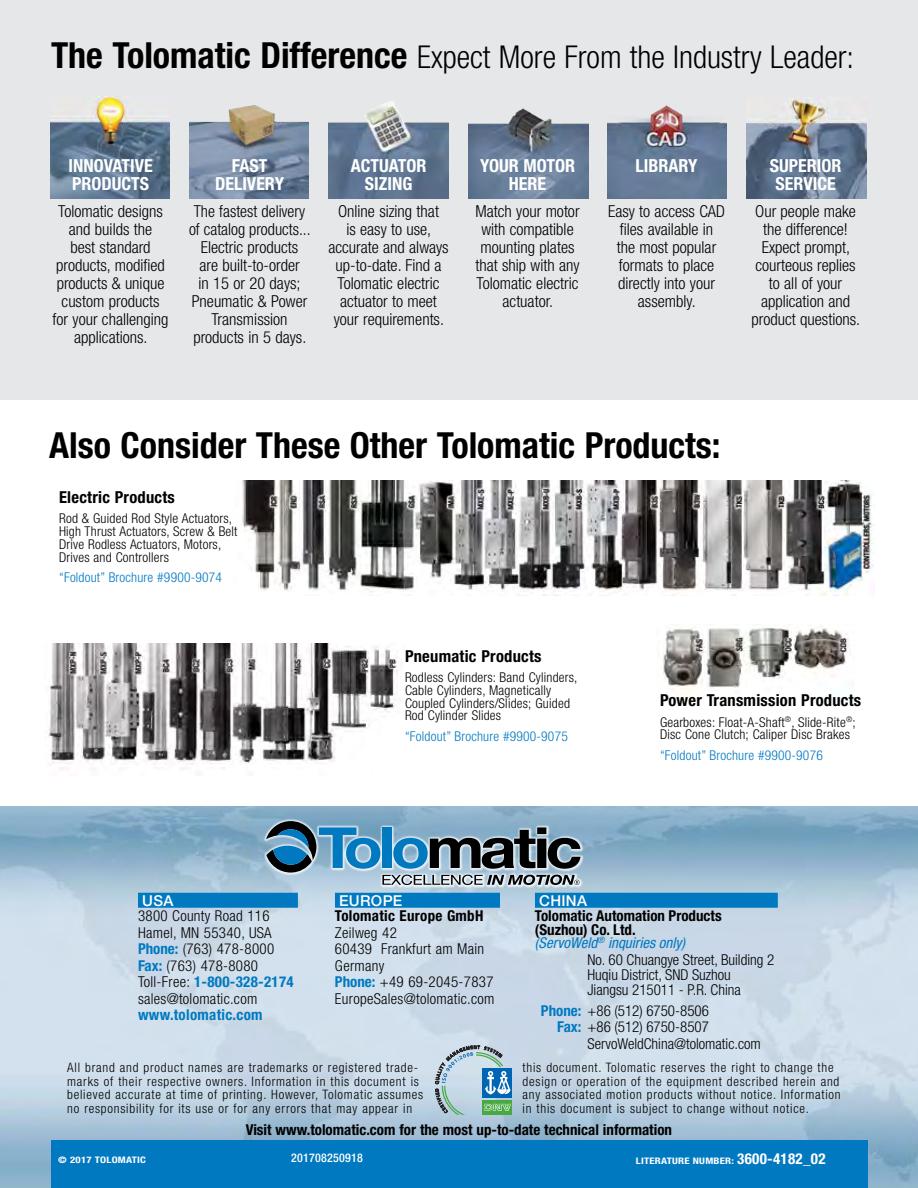
<style>
.page{position:relative;width:918px;height:1188px;background:#fff}
.page>*{position:absolute;margin:0;border:0;box-sizing:border-box;transform-origin:0 0}
.t1{font:700 condensed 36px "Helvetica Neue";color:#000}
.t2{font:300 condensed 31.5px "Helvetica Neue";color:#000}
.t3{font:700 condensed 18px/18px "Helvetica Neue";color:#fff;text-align:center}
.t4{font:300 condensed 16.5px/18px "Helvetica Neue";color:#000;text-align:center}
.t5{font:700 condensed 16.5px "Helvetica Neue";letter-spacing:.015em;color:#000}
.t6{font:300 condensed 15px/16.5px "Helvetica Neue";letter-spacing:.02em;color:#000}
.t7{font:300 condensed 15px/15px "Helvetica Neue";color:#000}
.t8{font:700 condensed 15px/13.5px "Helvetica Neue";color:#000}
.t9{font:700 condensed 15px "Helvetica Neue";letter-spacing:.02em;color:#000}
.t10{font:700 condensed 15px "Helvetica Neue";letter-spacing:.02em;color:#0079c1}
.t11{font:500 15px "Helvetica Neue";letter-spacing:.02em;color:#fff}
.t12{font:300 condensed 13.5px/12.8px "Helvetica Neue";letter-spacing:.015em;color:#000}
.t13{font:300 condensed 13.5px "Helvetica Neue";letter-spacing:.015em;color:#0079c1}
.t14{font:300 condensed 13.05px/13.5px "Helvetica Neue";letter-spacing:.06em;color:#000}
.t15{font:500 condensed 12px "Helvetica Neue";letter-spacing:.02em;color:#fff}
.t16{font:700 condensed 9px "Helvetica Neue";letter-spacing:.02em;color:#fff;scale:1.2 1}
.s1{font-weight:700;font-size:36px}
.s2{font-weight:700;color:#0079c1}
.s3{font-weight:400;font-style:italic;color:#0079c1}
.s4{font-size:15px}
</style>
<div class="page">
<div style="left:0;top:0;width:918px;height:400px;background:#e6e7e8"></div>
<img style="left:0;top:806px;width:918px;height:382px">
<img style="left:242px;top:480px;width:632px;height:115px">
<img style="left:46px;top:644px;width:356px;height:125px">
<img style="left:663px;top:625px;width:187px;height:74px">
<div style="left:51px;top:1140px;width:817px;height:48px;background:#0079c1"></div>
<div style="left:483px;top:1069px;width:29px;height:29px;background:#0066b3"></div>
<div style="left:483px;top:1100px;width:29px;height:15px;background:#48a842"></div>
<div style="left:138px;top:893px;width:160px;height:15px;background:#0079c1"></div>
<div style="left:263px;top:818px;width:321px;height:70px;background:#fff;opacity:.75"></div>
<svg style="left:266px;top:821px;width:315px;height:64px;background:#6d8fa6"></svg>
<div style="left:335px;top:893px;width:165px;height:15px;background:#0079c1"></div>
<img style="left:328px;top:101px;width:120px;height:98px">
<img style="left:469px;top:108px;width:119px;height:91px">
<img style="left:607px;top:105px;width:120px;height:94px">
<img style="left:189px;top:105px;width:120px;height:94px">
<img style="left:746px;top:97px;width:120px;height:102px">
<img style="left:50px;top:97px;width:120px;height:102px">
<div style="left:535px;top:893px;width:243px;height:15px;background:#0079c1"></div>
<svg style="left:435px;top:1045px;width:76px;height:70px;background:#9abcc5"></svg>
<h2 class="t2" style="left:51px;top:38px;width:805px"><span class="s1">The Tolomatic Difference</span> Expect More From the Industry Leader:</h2>
<p class="t3" style="left:68px;top:157px;width:86px;text-align:left">INNOVATIVE<br>PRODUCTS</p>
<p class="t4" style="left:53px;top:202px;width:117px">Tolomatic designs and builds the<br>best standard products, modified products &amp; unique custom products for your challenging applications.</p>
<p class="t3" style="left:215px;top:157px;width:71px">FAST<br>DELIVERY</p>
<p class="t4" style="left:189px;top:202px;width:123px">The fastest delivery of catalog products...<br>Electric products<br>are built-to-order<br>in 15 or 20 days;<br>Pneumatic &amp; Power<br>Transmission products in 5 days.</p>
<p class="t3" style="left:351px;top:157px;width:77px">ACTUATOR<br>SIZING</p>
<p class="t4" style="left:328px;top:202px;width:122px">Online sizing that<br>is easy to use, accurate and always up-to-date. Find a<br>Tolomatic electric actuator to meet your requirements.</p>
<p class="t3" style="left:480px;top:157px;width:97px">YOUR MOTOR<br>HERE</p>
<p class="t4" style="left:475px;top:202px;width:106px">Match your motor with compatible mounting plates that ship with any<br>Tolomatic electric actuator.</p>
<p class="t3" style="left:636px;top:157px;width:64px">LIBRARY</p>
<p class="t4" style="left:608px;top:202px;width:118px">Easy to access CAD files available in<br>the most popular formats to place directly into your assembly.</p>
<p class="t3" style="left:770px;top:157px;width:73px">SUPERIOR<br>SERVICE</p>
<p class="t4" style="left:752px;top:202px;width:110px">Our people make the difference!<br>Expect prompt, courteous replies to all of your application and product questions.</p>
<h1 class="t1" style="left:49px;top:423px;width:673px">Also Consider These Other Tolomatic Products:</h1>
<p class="t5" style="left:59px;top:487px;width:117px">Electric Products</p>
<p class="t12" style="left:59px;top:512px;width:180px">Rod &amp; Guided Rod Style Actuators,<br>High Thrust Actuators, Screw &amp; Belt<br>Drive Rodless Actuators, Motors,<br>Drives and Controllers</p>
<p class="t13" style="left:59px;top:569px;width:164px">“Foldout” Brochure #9900-9074</p>
<p class="t5" style="left:405px;top:646px;width:138px">Pneumatic Products</p>
<p class="t12" style="left:405px;top:671px;width:174px">Rodless Cylinders: Band Cylinders,<br>Cable Cylinders, Magnetically<br>Coupled Cylinders/Slides; Guided<br>Rod Cylinder Slides</p>
<p class="t13" style="left:405px;top:728px;width:164px">“Foldout” Brochure #9900-9075</p>
<p class="t5" style="left:660px;top:690px;width:203px">Power Transmission Products</p>
<p class="t12" style="left:660px;top:715px;width:197px">Gearboxes: Float-A-Shaft<sup>®</sup>, Slide-Rite<sup>®</sup>;<br>Disc Cone Clutch; Caliper Disc Brakes</p>
<p class="t13" style="left:660px;top:747px;width:164px">“Foldout” Brochure #9900-9076</p>
<p class="t11" style="left:142px;top:892px;width:33px">USA</p>
<p class="t6" style="left:138px;top:908px;width:157px">3800 County Road 116<br>Hamel, MN 55340, USA<br><span class="s2">Phone:</span> (763) 478-8000<br><span class="s2">Fax:</span> (763) 478-8080<br>Toll-Free: <span class="s2">1-800-328-2174 </span>sales@tolomatic.com</p>
<p class="t10" style="left:138px;top:1006px;width:126px">www.tolomatic.com</p>
<p class="t11" style="left:339px;top:892px;width:65px">EUROPE</p>
<p class="t9" style="left:335px;top:907px;width:150px">Tolomatic Europe GmbH</p>
<p class="t6" style="left:335px;top:924px;width:161px">Zeilweg 42<br>60439 Frankfurt am Main<br>Germany<br><span class="s2">Phone:</span> +49 69-2045-7837<br>EuropeSales@tolomatic.com</p>
<p class="t11" style="left:539px;top:892px;width:49px">CHINA</p>
<p class="t8" style="left:535px;top:909px;width:188px">Tolomatic Automation Products (Suzhou) Co. Ltd.<br><span class="s3">(ServoWeld</span><sup>®</sup> <span class="s3">inquiries only)</span></p>
<p class="t7" style="left:587px;top:952px;width:188px">No. 60 Chuangye Street, Building 2<br>Huqiu District, SND Suzhou<br>Jiangsu 215011 - P.R. China</p>
<p class="t7" style="left:541px;top:1003px;width:169px"><span class="s2">Phone:</span> +86 (512) 6750-8506</p>
<p class="t7" style="left:557px;top:1019px;width:153px"><span class="s2">Fax:</span> +86 (512) 6750-8507</p>
<p class="t7" style="left:587px;top:1036px;width:175px">ServoWeldChina@tolomatic.com</p>
<p class="t14" style="left:67px;top:1061px;width:358px">All brand and product names are trademarks or registered trade&shy;marks of their respective owners. Information in this document is believed accurate at time of printing. However, Tolomatic assumes no responsibility for its use or for any errors that may appear in</p>
<p class="t14" style="left:523px;top:1061px;width:320px">this document. Tolomatic reserves the right to change the design or operation of the equipment described herein and any associated motion products without notice. Information in this document is subject to change without notice.</p>
<p class="t16" style="left:58px;top:1155px;width:75px">© 2017 TOLOMATIC</p>
<p class="t8" style="left:246px;top:1122px;width:428px">Visit www.tolomatic.com for the most up-to-date technical information</p>
<p class="t15" style="left:291px;top:1151px;width:73px">201708250918</p>
<p class="t16" style="left:636px;top:1156px;width:160px">LITERATURE NUMBER: <span class="s4">3600-4182_02</span></p>
</div>
